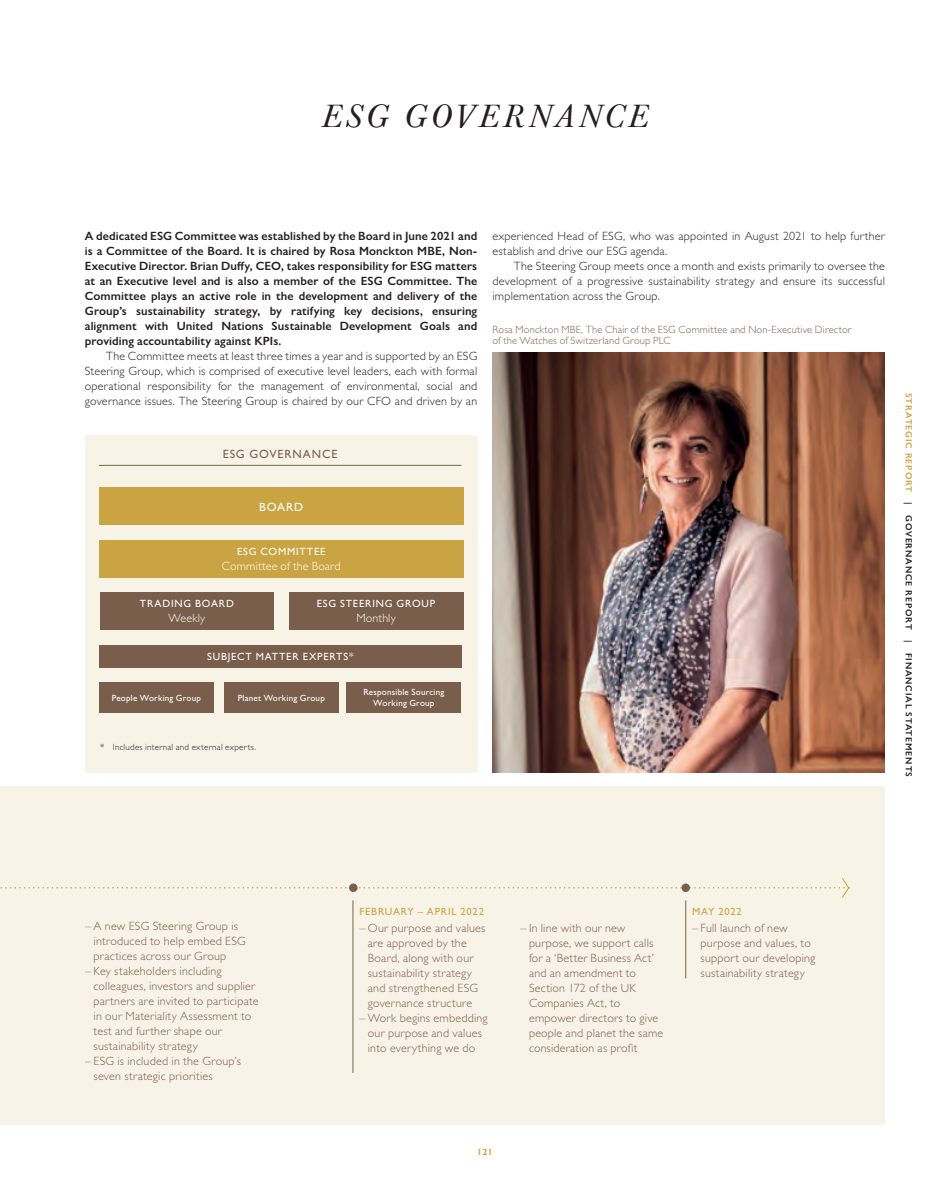
<style>
.page{position:relative;width:936px;height:1191px;background:#fff}
.page>*{position:absolute;margin:0;border:0;box-sizing:border-box;transform-origin:0 0}
._01_Page_Header_22_5{font:italic 33.75px "Baskerville URW";letter-spacing:.095em;color:#231f20}
.t1{font:300 12px/15px "Gill Sans Std";letter-spacing:.02em;color:#7a5e4c}
._04_Body_Copy_JUSTIF{font:300 12px/15px "Gill Sans Std";letter-spacing:.02em;color:#231f20;text-align:justify}
._04_Body_Copy_JUSTIF-2{font:600 12px/15px "Gill Sans Nova";letter-spacing:.005em;color:#231f20;text-align:justify}
._04_Body_Copy__CENTR{font:300 12px "Gill Sans Std";letter-spacing:.01em;color:#fff}
._03_Body_Header_L0_C{font:12px "Gill Sans Std";letter-spacing:.075em;color:#7e6150}
._03_Body_Header_L0_C-2{font:12px "Gill Sans Std";letter-spacing:.07em;color:#fff}
._06_Image_Caption_7{font:300 10.5px/11.2px "Gill Sans Std";letter-spacing:.015em;color:#7e6150}
._03_Body_Heading__CE{font:10.5px "Gill Sans Std";letter-spacing:.08em;color:#fff}
._03_Body_Heading__LE{font:10.5px "Gill Sans Std";letter-spacing:.075em;color:#caa342}
._12_General_Footnote{font:9px/11.2px "Gill Sans Std";letter-spacing:.025em;color:#fff;text-align:center}
.t2{font:600 9px "Gill Sans Nova";letter-spacing:.1em;color:#231f20}
._12_General_Footnote-2{font:300 9px "Gill Sans Std";letter-spacing:.03em;color:#231f20}
.t3{font:700 9px "Gill Sans Std";color:#caa342}
.s1{color:#caa342}
</style>
<div class="page">
<div style="left:0;top:787px;width:884px;height:338px;background:#f8f3e7"></div>
<hr style="left:352px;top:900px;width:1px;height:172px;background:#7e6150">
<hr style="left:685px;top:900px;width:1px;height:78px;background:#7e6150">
<svg style="left:0;top:878px;width:849px;height:20px"></svg>
<div style="left:85px;top:435px;width:392px;height:337px;background:#f8f3e7"></div>
<div style="left:99px;top:682px;width:115px;height:30px;background:#7a5e4c"></div>
<div style="left:224px;top:682px;width:115px;height:30px;background:#7a5e4c"></div>
<div style="left:346px;top:682px;width:115px;height:30px;background:#7a5e4c"></div>
<div style="left:99px;top:488px;width:364px;height:37px;background:#caa342"></div>
<div style="left:289px;top:592px;width:174px;height:38px;background:#7a5e4c"></div>
<div style="left:99px;top:540px;width:364px;height:38px;background:#caa342"></div>
<hr style="left:99px;top:465px;width:362px;height:1px;background:#7e6150">
<img style="left:492px;top:353px;width:392px;height:420px">
<div style="left:100px;top:593px;width:174px;height:37px;background:#7a5e4c"></div>
<div style="left:99px;top:645px;width:362px;height:23px;background:#7a5e4c"></div>
<p class="_01_Page_Header_22_5" style="left:321px;top:97px;width:329px">ESG GOVERNANCE</p>
<p class="_04_Body_Copy_JUSTIF-2" style="left:85px;top:228px;width:394px">A dedicated ESG Committee was established by the Board in June 2021 and is a Committee of the Board. It is chaired by Rosa Monckton MBE, Non-Executive Director. Brian Duffy, CEO, takes responsibility for ESG matters at an Executive level and is also a member of the ESG Committee. The Committee plays an active role in the development and delivery of the Group’s sustainability strategy, by ratifying key decisions, ensuring alignment with United Nations Sustainable Development Goals and providing accountability against KPIs.</p>
<p class="_04_Body_Copy_JUSTIF" style="left:85px;top:349px;width:394px;text-indent:21px">The Committee meets at least three times a year and is supported by an ESG Steering Group, which is comprised of executive level leaders, each with formal operational responsibility for the management of environmental, social and governance issues. The Steering Group is chaired by our CFO and driven by an</p>
<p class="_04_Body_Copy_JUSTIF" style="left:492px;top:229px;width:394px">experienced Head of ESG, who was appointed in August 2021 to help further establish and drive our ESG agenda.</p>
<p class="_04_Body_Copy_JUSTIF" style="left:492px;top:259px;width:394px;text-indent:21px">The Steering Group meets once a month and exists primarily to oversee the development of a progressive sustainability strategy and ensure its successful implementation across the Group.</p>
<p class="_06_Image_Caption_7" style="left:492px;top:324px;width:360px">Rosa Monckton MBE, The Chair of the ESG Committee and Non-Executive Director of the Watches of Switzerland Group PLC</p>
<p class="_03_Body_Header_L0_C" style="left:223px;top:447px;width:116px">ESG GOVERNANCE</p>
<p class="_03_Body_Header_L0_C-2" style="left:259px;top:499px;width:45px">BOARD</p>
<p class="_03_Body_Heading__CE" style="left:237px;top:545px;width:90px">ESG COMMITTEE</p>
<p class="_04_Body_Copy__CENTR" style="left:222px;top:559px;width:120px">Committee of the Board</p>
<p class="_03_Body_Heading__CE" style="left:317px;top:598px;width:120px">ESG STEERING GROUP</p>
<p class="_04_Body_Copy__CENTR" style="left:356px;top:611px;width:41px">Monthly</p>
<p class="_03_Body_Heading__CE" style="left:140px;top:598px;width:95px">TRADING BOARD</p>
<p class="_04_Body_Copy__CENTR" style="left:169px;top:612px;width:38px">Weekly</p>
<p class="_03_Body_Heading__CE" style="left:207px;top:650px;width:148px">SUBJECT MATTER EXPERTS*</p>
<p class="_12_General_Footnote" style="left:112px;top:692px;width:91px">People Working Group</p>
<p class="_12_General_Footnote" style="left:238px;top:692px;width:89px">Planet Working Group</p>
<p class="_12_General_Footnote" style="left:363px;top:686px;width:82px">Responsible Sourcing<br>Working Group</p>
<p class="_12_General_Footnote-2" style="left:100px;top:742px;width:157px">* Includes internal and external experts.</p>
<p class="t2" style="left:914px;top:393px;width:385px;rotate:90deg"><span class="s1">STRATEGIC REPORT</span> | GOVERNANCE REPORT | FINANCIAL STATEMENTS</p>
<p class="t1" style="left:94px;top:919px;width:154px;text-indent:-9px">– A new ESG Steering Group is introduced to help embed ESG practices across our Group</p>
<p class="t1" style="left:94px;top:964px;width:166px;text-indent:-9px">– Key stakeholders including colleagues, investors and supplier partners are invited to participate in our Materiality Assessment to test and further shape our sustainability strategy</p>
<p class="t1" style="left:94px;top:1054px;width:149px;text-indent:-9px">– ESG is included in the Group’s seven strategic priorities</p>
<p class="_03_Body_Heading__LE" style="left:359px;top:905px;width:126px">FEBRUARY – APRIL 2022</p>
<p class="t1" style="left:368px;top:920px;width:119px;text-indent:-9px">– Our purpose and values are approved by the<br>Board, along with our sustainability strategy and strengthened ESG governance structure</p>
<p class="t1" style="left:359px;top:1010px;width:130px;text-align:center">– Work begins embedding our purpose and values into everything we do</p>
<p class="t1" style="left:529px;top:920px;width:136px;text-indent:-9px">– In line with our new purpose, we support calls for a ‘Better Business Act’ and an amendment to<br>Section 172 of the UK<br>Companies Act, to empower directors to give people and planet the same consideration as profit</p>
<p class="_03_Body_Heading__LE" style="left:692px;top:905px;width:51px">MAY 2022</p>
<p class="t1" style="left:700px;top:920px;width:116px;text-indent:-9px">– Full launch of new purpose and values, to support our developing sustainability strategy</p>
<p class="t3" style="left:477px;top:1147px;width:17px">121</p>
</div>
